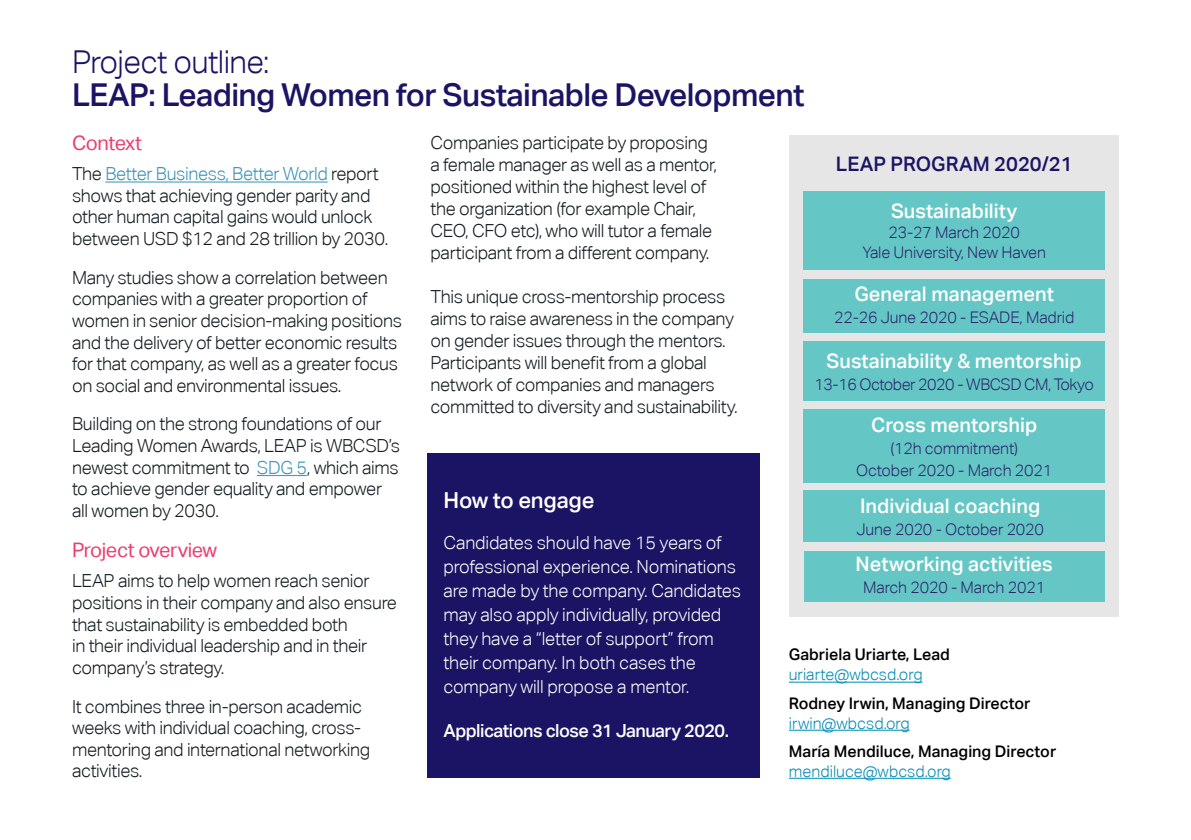
<style>
.page{position:relative;width:1191px;height:840px;background:#fff}
.page>*{position:absolute;margin:0;border:0;box-sizing:border-box;transform-origin:0 0}
.t1{font:500 31.6px "Aktiv Grotesk";letter-spacing:-.02em;color:#1b1464}
.t2{font:300 31.6px "Aktiv Grotesk";letter-spacing:-.02em;color:#1b1464}
.t3{font:500 22px "Aktiv Grotesk";letter-spacing:-.01em;color:#fff}
.t4{font:500 20px "Aktiv Grotesk";color:#fff}
.t5{font:20px "Aktiv Grotesk";letter-spacing:-.02em;color:#ee3c6c}
.t6{font:500 20px "Aktiv Grotesk";color:#1b1464}
.t7{font:300 18px/21.6px "Aktiv Grotesk";letter-spacing:-.02em;color:#131c20}
.t8{font:300 18px/24px "Aktiv Grotesk";letter-spacing:-.01em;color:#fff}
.t9{font:500 18px "Aktiv Grotesk";letter-spacing:-.03em;color:#fff}
.t10{font:300 16px/20px "Aktiv Grotesk";letter-spacing:-.01em;color:#2c266d;text-align:center}
.t11{font:500 16px "Aktiv Grotesk";color:#000}
.t12{font:300 16px "Aktiv Grotesk";color:#018bb5}
.t13{font:300 16px "Aktiv Grotesk";letter-spacing:-.03em;color:#2c266d}
.s1{color:#3893ba}
</style>
<div class="page">
<hr style="left:105px;top:181px;width:223px;height:1px;background:#3893ba">
<hr style="left:257px;top:475px;width:50px;height:1px;background:#3893ba">
<hr style="left:789px;top:681px;width:133px;height:1px;background:#018bb5">
<hr style="left:789px;top:729px;width:120px;height:1px;background:#018bb5">
<hr style="left:789px;top:777px;width:162px;height:1px;background:#018bb5">
<div style="left:427px;top:453px;width:333px;height:324px;background:#1b1464"></div>
<div style="left:789px;top:136px;width:330px;height:480px;background:#e7e6e6"></div>
<div style="left:803px;top:191px;width:302px;height:78px;background:#65c7c5"></div>
<div style="left:803px;top:279px;width:302px;height:53px;background:#65c7c5"></div>
<div style="left:803px;top:341px;width:302px;height:59px;background:#65c7c5"></div>
<div style="left:803px;top:409px;width:302px;height:73px;background:#65c7c5"></div>
<div style="left:803px;top:490px;width:302px;height:51px;background:#65c7c5"></div>
<div style="left:804px;top:551px;width:300px;height:50px;background:#65c7c5"></div>
<h1 class="t2" style="left:72px;top:43px;width:199px">Project outline:</h1>
<h1 class="t1" style="left:72px;top:75px;width:734px">LEAP: Leading Women for Sustainable Development</h1>
<p class="t5" style="left:72px;top:131px;width:72px">Context</p>
<p class="t7" style="left:72px;top:163px;width:318px">The <span class="s1">Better Business, Better World</span> report shows that achieving gender parity and other human capital gains would unlock between USD $12 and 28 trillion by 2030.</p>
<p class="t7" style="left:72px;top:266px;width:331px">Many studies show a correlation between companies with a greater proportion of women in senior decision-making positions and the delivery of better economic results for that company, as well as a greater focus on social and environmental issues.</p>
<p class="t7" style="left:72px;top:413px;width:329px">Building on the strong foundations of our Leading Women Awards, LEAP is WBCSD’s newest commitment to <span class="s1">SDG 5</span>, which aims to achieve gender equality and empower all women by 2030.</p>
<p class="t5" style="left:72px;top:538px;width:147px">Project overview</p>
<p class="t7" style="left:72px;top:570px;width:326px">LEAP aims to help women reach senior positions in their company and also ensure that sustainability is embedded both<br>in their individual leadership and in their company’s strategy.</p>
<p class="t7" style="left:72px;top:695px;width:300px">It combines three in-person academic weeks with individual coaching, cross&shy;mentoring and international networking activities.</p>
<p class="t7" style="left:430px;top:131px;width:288px">Companies participate by proposing a female manager as well as a mentor, positioned within the highest level of the organization (for example Chair, CEO, CFO etc), who will tutor a female participant from a different company.</p>
<p class="t7" style="left:430px;top:285px;width:309px">This unique cross-mentorship process aims to raise awareness in the company on gender issues through the mentors.<br>Participants will benefit from a global network of companies and managers committed to diversity and sustainability.</p>
<p class="t3" style="left:443px;top:486px;width:152px">How to engage</p>
<p class="t8" style="left:443px;top:530px;width:299px">Candidates should have 15 years of professional experience. Nominations are made by the company. Candidates may also apply individually, provided they have a “letter of support” from their company. In both cases the company will propose a mentor.</p>
<p class="t9" style="left:443px;top:719px;width:287px">Applications close 31 January 2020.</p>
<p class="t6" style="left:836px;top:152px;width:238px">LEAP PROGRAM 2020/21</p>
<p class="t4" style="left:891px;top:198px;width:128px">Sustainability</p>
<p class="t10" style="left:862px;top:222px;width:185px">23-27 March 2020<br>Yale University, New Haven</p>
<p class="t4" style="left:854px;top:282px;width:201px">General management</p>
<p class="t10" style="left:834px;top:307px;width:242px">22-26 June 2020 - ESADE, Madrid</p>
<p class="t4" style="left:826px;top:348px;width:257px">Sustainability &amp; mentorship</p>
<p class="t13" style="left:814px;top:374px;width:281px">13-16 October 2020 - WBCSD CM, Tokyo</p>
<p class="t4" style="left:871px;top:412px;width:168px">Cross mentorship</p>
<p class="t10" style="left:856px;top:437px;width:198px;line-height:22px">(12h commitment)<br>October 2020 - March 2021</p>
<p class="t4" style="left:860px;top:493px;width:182px">Individual coaching</p>
<p class="t10" style="left:856px;top:518px;width:189px">June 2020 - October 2020</p>
<p class="t4" style="left:855px;top:551px;width:199px">Networking activities</p>
<p class="t10" style="left:863px;top:577px;width:183px">March 2020 - March 2021</p>
<p class="t11" style="left:789px;top:644px;width:163px">Gabriela Uriarte, Lead</p>
<p class="t12" style="left:789px;top:665px;width:135px">uriarte@wbcsd.org</p>
<p class="t11" style="left:789px;top:692px;width:243px">Rodney Irwin, Managing Director</p>
<p class="t12" style="left:789px;top:713px;width:122px">irwin@wbcsd.org</p>
<p class="t11" style="left:789px;top:740px;width:269px">María Mendiluce, Managing Director</p>
<p class="t12" style="left:789px;top:761px;width:163px">mendiluce@wbcsd.org</p>
</div>
